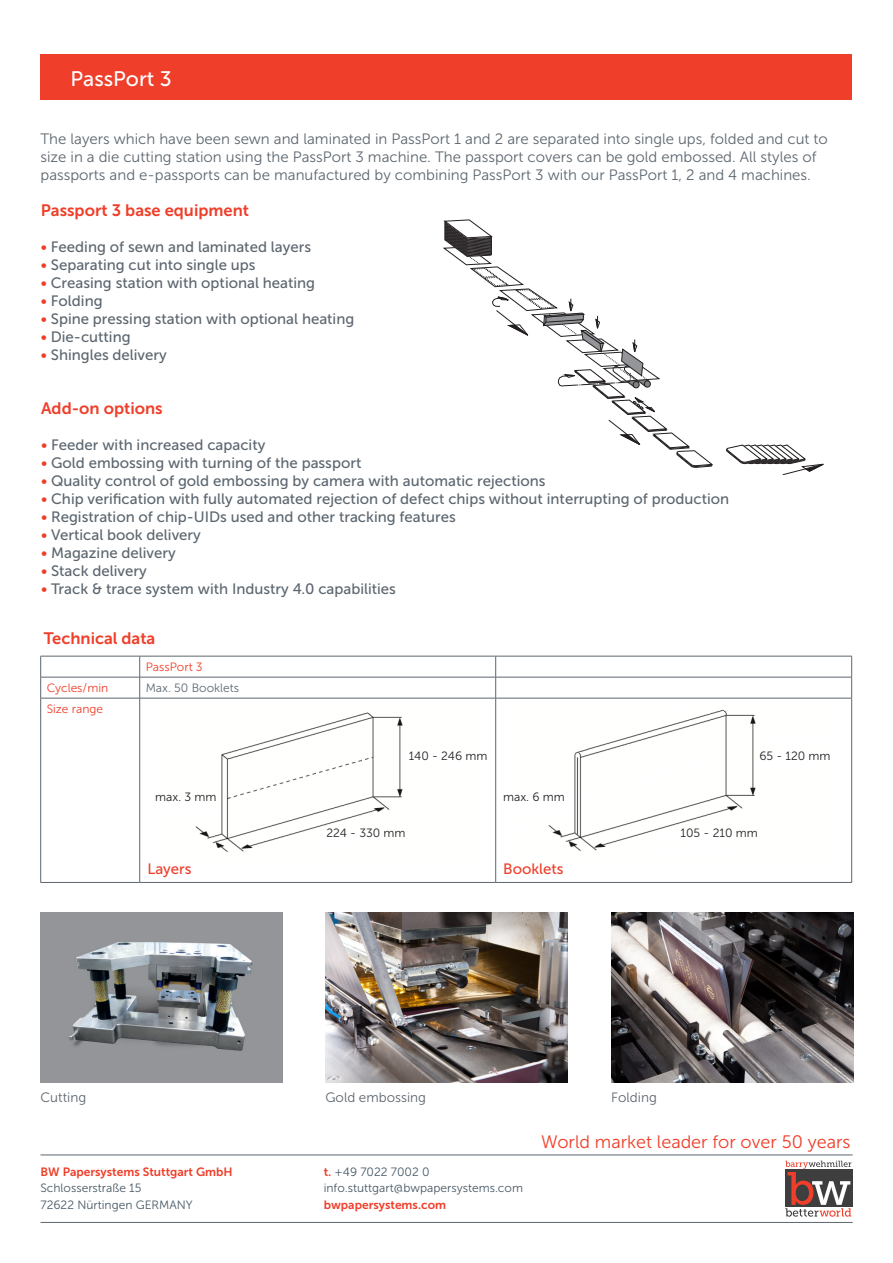
<style>
.page{position:relative;width:893px;height:1263px;background:#fff}
.page>*{position:absolute;margin:0;border:0;box-sizing:border-box;transform-origin:0 0}
.Page_2_Heading{font:21px "Museo Sans 500";color:#fff}
.t1{font:18px "Museo Sans 300";color:#ef3e29}
.Page_2_Body{font:16.5px "Museo Sans 700";color:#ef3e29}
.Page_2_Body-2{font:15px "Museo Sans 500";color:#5c666f}
.Page_2_Body-3{font:15px/18px "Museo Sans 300";color:#5c666f}
.t2{font:15px "Museo Sans 500";color:#ef3e29}
.t3{font:13.5px "Museo Sans 300";color:#5c666f}
.Footer__Address__pho{font:12px/16.5px "Museo Sans 300";color:#475865}
.t4{font:12px "Museo Sans 300";color:#231f20}
.Footer__Company___2n{font:12px "Museo Sans 700";color:#ef3e29}
.Footer__Company___2n-2{font:12px "Museo Sans 300";color:#ef3e29}
.Footer__Company___2n-3{font:12px "Museo Sans 300";color:#5c666f}
.s1{color:#ef3e29}
.s2{font-family:"Museo Sans 700";color:#ef3e29}
</style>
<div class="page">
<svg style="left:726px;top:445px;width:98px;height:30px"></svg>
<svg style="left:443px;top:220px;width:270px;height:248px"></svg>
<img style="left:40px;top:912px;width:243px;height:170px">
<img style="left:325px;top:912px;width:243px;height:170px">
<img style="left:611px;top:912px;width:243px;height:170px">
<div style="left:40px;top:54px;width:812px;height:45px;background:#ef3e29"></div>
<div style="left:785px;top:1170px;width:68px;height:37px;background:#3e3e3f"></div>
<svg style="left:785px;top:1161px;width:66px;height:56px"></svg>
<hr style="left:40px;top:1222px;width:813px;height:1px;background:#5c666f">
<hr style="left:40px;top:1155px;width:813px;height:1px;background:#5c666f">
<hr style="left:40px;top:656px;width:100px;height:1px;background:#5c666f">
<hr style="left:140px;top:656px;width:356px;height:1px;background:#5c666f">
<hr style="left:496px;top:656px;width:356px;height:1px;background:#5c666f">
<hr style="left:40px;top:677px;width:100px;height:1px;background:#5c666f">
<svg style="left:40px;top:656px;width:1px;height:42px"></svg>
<hr style="left:140px;top:677px;width:356px;height:1px;background:#5c666f">
<svg style="left:139px;top:656px;width:1px;height:42px"></svg>
<hr style="left:496px;top:677px;width:356px;height:1px;background:#5c666f">
<svg style="left:495px;top:656px;width:1px;height:42px"></svg>
<svg style="left:851px;top:656px;width:1px;height:42px"></svg>
<hr style="left:40px;top:698px;width:100px;height:1px;background:#5c666f">
<hr style="left:40px;top:698px;width:1px;height:184px;background:#5c666f">
<hr style="left:140px;top:698px;width:356px;height:1px;background:#5c666f">
<hr style="left:139px;top:698px;width:1px;height:184px;background:#5c666f">
<hr style="left:496px;top:698px;width:356px;height:1px;background:#5c666f">
<hr style="left:495px;top:698px;width:1px;height:184px;background:#5c666f">
<hr style="left:851px;top:698px;width:1px;height:184px;background:#5c666f">
<hr style="left:40px;top:882px;width:100px;height:1px;background:#5c666f">
<hr style="left:140px;top:882px;width:356px;height:1px;background:#5c666f">
<hr style="left:496px;top:882px;width:356px;height:1px;background:#5c666f">
<img style="left:548px;top:709px;width:209px;height:142px">
<img style="left:195px;top:712px;width:239px;height:141px">
<p class="Page_2_Heading" style="left:71px;top:68px;width:103px">PassPort 3</p>
<p class="Page_2_Body-3" style="left:40px;top:130px;width:789px">The layers which have been sewn and laminated in PassPort 1 and 2 are separated into single ups, folded and cut to size in a die cutting station using the PassPort 3 machine. The passport covers can be gold embossed. All styles of passports and e-passports can be manufactured by combining PassPort 3 with our PassPort 1, 2 and 4 machines.</p>
<p class="Page_2_Body" style="left:41px;top:201px;width:210px">Passport 3 base equipment</p>
<p class="Page_2_Body-2" style="left:41px;top:239px;width:272px"><span class="s1">•</span> Feeding of sewn and laminated layers</p>
<p class="Page_2_Body-2" style="left:41px;top:257px;width:216px"><span class="s1">•</span> Separating cut into single ups</p>
<p class="Page_2_Body-2" style="left:41px;top:275px;width:276px"><span class="s1">•</span> Creasing station with optional heating</p>
<p class="Page_2_Body-2" style="left:41px;top:293px;width:63px"><span class="s1">•</span> Folding</p>
<p class="Page_2_Body-2" style="left:41px;top:311px;width:315px"><span class="s1">•</span> Spine pressing station with optional heating</p>
<p class="Page_2_Body-2" style="left:41px;top:329px;width:91px"><span class="s1">•</span> Die-cutting</p>
<p class="Page_2_Body-2" style="left:41px;top:347px;width:128px"><span class="s1">•</span> Shingles delivery</p>
<p class="Page_2_Body" style="left:41px;top:399px;width:123px">Add-on options</p>
<p class="Page_2_Body-2" style="left:41px;top:437px;width:226px"><span class="s1">•</span> Feeder with increased capacity</p>
<p class="Page_2_Body-2" style="left:41px;top:455px;width:322px"><span class="s1">•</span> Gold embossing with turning of the passport</p>
<p class="Page_2_Body-2" style="left:41px;top:473px;width:506px"><span class="s1">•</span> Quality control of gold embossing by camera with automatic rejections</p>
<p class="Page_2_Body-2" style="left:41px;top:491px;width:690px"><span class="s1">•</span> Chip verification with fully automated rejection of defect chips without interrupting of production</p>
<p class="Page_2_Body-2" style="left:41px;top:509px;width:416px"><span class="s1">•</span> Registration of chip-UIDs used and other tracking features</p>
<p class="Page_2_Body-2" style="left:41px;top:527px;width:161px"><span class="s1">•</span> Vertical book delivery</p>
<p class="Page_2_Body-2" style="left:41px;top:545px;width:136px"><span class="s1">•</span> Magazine delivery</p>
<p class="Page_2_Body-2" style="left:41px;top:563px;width:107px"><span class="s1">•</span> Stack delivery</p>
<p class="Page_2_Body-2" style="left:41px;top:581px;width:356px"><span class="s1">•</span> Track &amp; trace system with Industry 4.0 capabilities</p>
<p class="Page_2_Body" style="left:44px;top:629px;width:113px">Technical data</p>
<p class="Footer__Company___2n-2" style="left:146px;top:660px;width:58px">PassPort 3</p>
<p class="Footer__Company___2n-2" style="left:47px;top:681px;width:63px">Cycles/min</p>
<p class="Footer__Company___2n-3" style="left:146px;top:681px;width:95px">Max. 50 Booklets</p>
<p class="Footer__Company___2n-2" style="left:47px;top:702px;width:58px">Size range</p>
<p class="t4" style="left:409px;top:749px;width:80px">140 - 246 mm</p>
<p class="t4" style="left:155px;top:790px;width:63px">max. 3 mm</p>
<p class="t4" style="left:503px;top:790px;width:63px">max. 6 mm</p>
<p class="t4" style="left:327px;top:826px;width:81px">224 - 330 mm</p>
<p class="t2" style="left:147px;top:860px;width:46px">Layers</p>
<p class="t2" style="left:503px;top:860px;width:62px">Booklets</p>
<p class="t4" style="left:759px;top:749px;width:73px">65 - 120 mm</p>
<p class="t4" style="left:680px;top:826px;width:79px">105 - 210 mm</p>
<p class="t3" style="left:40px;top:1090px;width:47px">Cutting</p>
<p class="t3" style="left:325px;top:1090px;width:102px">Gold embossing</p>
<p class="t3" style="left:611px;top:1090px;width:47px">Folding</p>
<p class="Footer__Company___2n" style="left:40px;top:1165px;width:194px">BW Papersystems Stuttgart GmbH</p>
<p class="Footer__Address__pho" style="left:40px;top:1180px;width:103px">Schlosserstraße 15</p>
<p class="Footer__Address__pho" style="left:40px;top:1196px;width:154px">72622 Nürtingen GERMANY</p>
<p class="Footer__Address__pho" style="left:324px;top:1163px;width:201px"><span class="s2">t.</span> +49 7022 7002 0 info.stuttgart@bwpapersystems.com</p>
<p class="Footer__Company___2n" style="left:324px;top:1198px;width:124px">bwpapersystems.com</p>
<p class="t1" style="left:541px;top:1132px;width:311px">World market leader for over 50 years</p>
</div>
